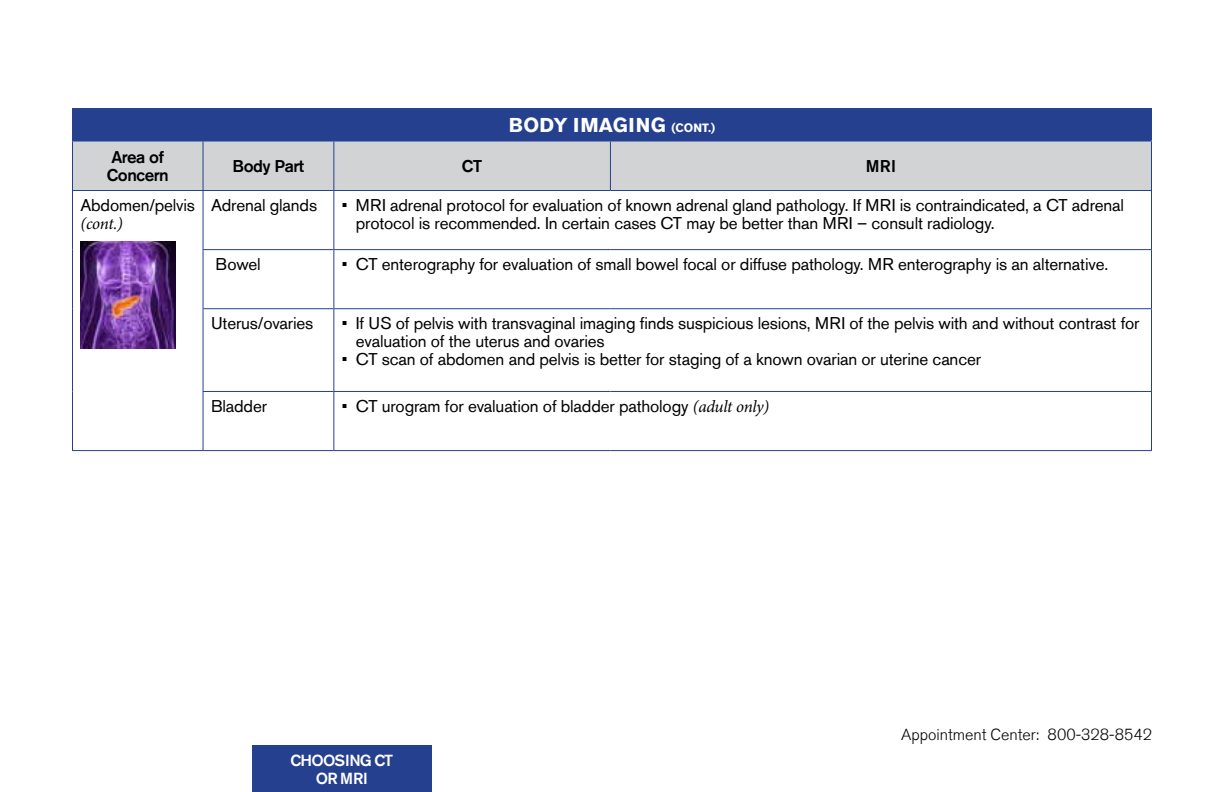
<style>
.page{position:relative;width:1224px;height:792px;background:#fff}
.page>*{position:absolute;margin:0;border:0;box-sizing:border-box;transform-origin:0 0}
.t1{font:700 20px "Akzidenz Grotesk Std";letter-spacing:.025em;color:#fff}
.t2{font:17px/18px "Akzidenz Grotesk Std";letter-spacing:-.01em;color:#000}
.t3{font:500 17px/18px "Akzidenz Grotesk Std";letter-spacing:-.03em;color:#000}
.t4{font:italic 17px "Minion Pro";color:#000}
.t5{font:300 16px "Akzidenz Grotesk Std";color:#000}
.t6{font:500 16px/18px "Akzidenz Grotesk Std";letter-spacing:-.055em;color:#fff;text-align:center}
.s1{font-size:12px}
.s2{font-family:"Minion Pro";font-style:italic}
</style>
<div class="page">
<div style="left:72px;top:108px;width:1080px;height:33px;background:#25408f"></div>
<div style="left:73px;top:142px;width:1078px;height:48px;background:#d1d3d4"></div>
<hr style="left:72px;top:140px;width:131px;height:2px;background:#25408f">
<hr style="left:72px;top:142px;width:1px;height:48px;background:#25408f">
<hr style="left:203px;top:140px;width:131px;height:2px;background:#25408f">
<hr style="left:203px;top:142px;width:1px;height:48px;background:#25408f">
<hr style="left:334px;top:140px;width:276px;height:2px;background:#25408f">
<hr style="left:333px;top:142px;width:1px;height:48px;background:#25408f">
<hr style="left:610px;top:140px;width:542px;height:2px;background:#25408f">
<hr style="left:610px;top:142px;width:1px;height:48px;background:#25408f">
<hr style="left:1151px;top:142px;width:1px;height:48px;background:#25408f">
<hr style="left:72px;top:190px;width:131px;height:1px;background:#25408f">
<hr style="left:72px;top:191px;width:1px;height:59px;background:#25408f">
<hr style="left:203px;top:190px;width:131px;height:1px;background:#25408f">
<hr style="left:203px;top:191px;width:1px;height:58px;background:#25408f">
<hr style="left:334px;top:190px;width:276px;height:1px;background:#25408f">
<hr style="left:333px;top:191px;width:1px;height:58px;background:#25408f">
<hr style="left:610px;top:190px;width:542px;height:1px;background:#25408f">
<hr style="left:1151px;top:191px;width:1px;height:58px;background:#25408f">
<hr style="left:72px;top:250px;width:1px;height:59px;background:#25408f">
<hr style="left:203px;top:249px;width:131px;height:1px;background:#25408f">
<hr style="left:203px;top:250px;width:1px;height:58px;background:#25408f">
<hr style="left:334px;top:249px;width:276px;height:1px;background:#25408f">
<hr style="left:333px;top:250px;width:1px;height:58px;background:#25408f">
<hr style="left:610px;top:249px;width:542px;height:1px;background:#25408f">
<hr style="left:1151px;top:250px;width:1px;height:58px;background:#25408f">
<hr style="left:72px;top:309px;width:1px;height:82px;background:#25408f">
<hr style="left:203px;top:308px;width:131px;height:1px;background:#25408f">
<hr style="left:203px;top:309px;width:1px;height:82px;background:#25408f">
<hr style="left:334px;top:308px;width:276px;height:1px;background:#25408f">
<hr style="left:333px;top:309px;width:1px;height:82px;background:#25408f">
<hr style="left:610px;top:308px;width:542px;height:1px;background:#25408f">
<hr style="left:1151px;top:309px;width:1px;height:82px;background:#25408f">
<hr style="left:72px;top:391px;width:1px;height:59px;background:#25408f">
<hr style="left:203px;top:391px;width:131px;height:1px;background:#25408f">
<hr style="left:203px;top:392px;width:1px;height:58px;background:#25408f">
<hr style="left:334px;top:391px;width:276px;height:1px;background:#25408f">
<hr style="left:333px;top:392px;width:1px;height:58px;background:#25408f">
<hr style="left:610px;top:391px;width:542px;height:1px;background:#25408f">
<hr style="left:1151px;top:392px;width:1px;height:58px;background:#25408f">
<hr style="left:72px;top:450px;width:131px;height:1px;background:#25408f">
<hr style="left:203px;top:450px;width:131px;height:1px;background:#25408f">
<hr style="left:334px;top:450px;width:276px;height:1px;background:#25408f">
<hr style="left:610px;top:450px;width:542px;height:1px;background:#25408f">
<img style="left:80px;top:242px;width:95px;height:107px">
<div style="left:252px;top:745px;width:180px;height:47px;background:#25408f"></div>
<p class="t1" style="left:509px;top:114px;width:208px">BODY IMAGING <span class="s1">(CONT.)</span></p>
<p class="t3" style="left:107px;top:148px;width:64px">Area of<br>Concern</p>
<p class="t3" style="left:233px;top:157px;width:73px">Body Part</p>
<p class="t3" style="left:462px;top:157px;width:22px">CT</p>
<p class="t3" style="left:866px;top:157px;width:32px">MRI</p>
<p class="t2" style="left:80px;top:196px;width:116px">Abdomen/pelvis</p>
<p class="t4" style="left:80px;top:212px;width:44px">(cont.)</p>
<p class="t2" style="left:211px;top:196px;width:108px">Adrenal glands</p>
<p class="t2" style="left:356px;top:196px;width:770px;text-indent:-14px">• MRI adrenal protocol for evaluation of known adrenal gland pathology. If MRI is contraindicated, a CT adrenal protocol is recommended. In certain cases CT may be better than MRI – consult radiology.</p>
<p class="t2" style="left:215px;top:255px;width:47px">Bowel</p>
<p class="t2" style="left:342px;top:255px;width:768px">• CT enterography for evaluation of small bowel focal or diffuse pathology. MR enterography is an alternative.</p>
<p class="t2" style="left:211px;top:314px;width:104px">Uterus/ovaries</p>
<p class="t2" style="left:356px;top:314px;width:785px;text-indent:-14px">• If US of pelvis with transvaginal imaging finds suspicious lesions, MRI of the pelvis with and without contrast for evaluation of the uterus and ovaries</p>
<p class="t2" style="left:342px;top:350px;width:641px">• CT scan of abdomen and pelvis is better for staging of a known ovarian or uterine cancer</p>
<p class="t2" style="left:211px;top:397px;width:57px">Bladder</p>
<p class="t2" style="left:342px;top:397px;width:429px">• CT urogram for evaluation of bladder pathology <span class="s2">(adult only)</span></p>
<p class="t6" style="left:290px;top:751px;width:104px">CHOOSING CT<br>OR MRI</p>
<p class="t5" style="left:901px;top:726px;width:252px">Appointment Center: 800-328-8542</p>
</div>
